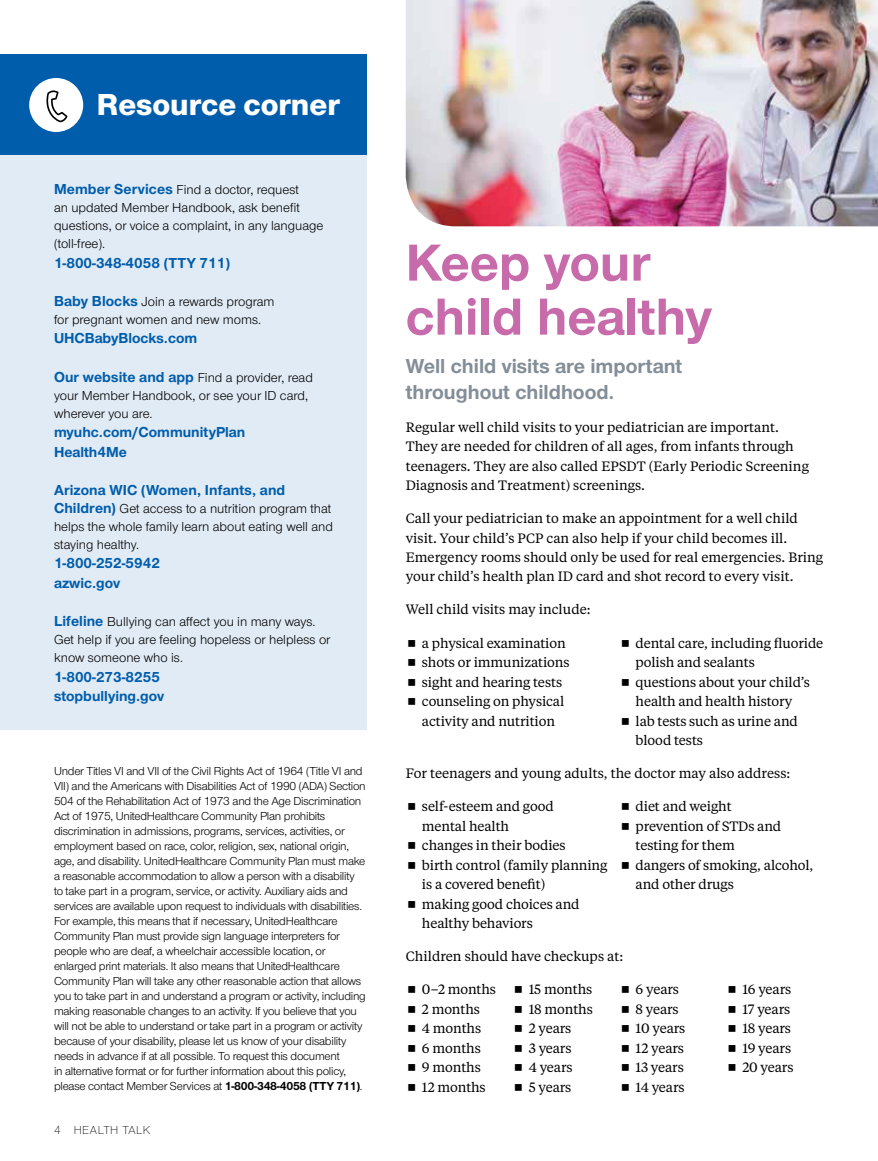
<style>
.page{position:relative;width:878px;height:1161px;background:#fff}
.page>*{position:absolute;margin:0;border:0;box-sizing:border-box;transform-origin:0 0}
.t1{font:700 54px/54px "UHC Sans";color:#c76bab}
.t2{font:800 31.5px "UHC Sans";color:#fff}
.t3{font:700 21px/25.2px "UHC Sans";color:#838e98}
.t4{font:700 15px/19.5px "UHC Sans";color:#005dac}
.t5{font:13.5px/19.5px "UHC Serif Text";letter-spacing:-.005em;color:#000}
.t6{font:13.5px/18px "UHC Sans";color:#000}
.t7{font:12px/15px "UHC Sans";letter-spacing:-.02em;color:#000}
.t8{font:300 12px "UHC Sans";letter-spacing:.04em;color:#000}
.s1{font-weight:700;font-size:15px;color:#005dac}
.s2{font-weight:700}
</style>
<div class="page">
<div style="left:0;top:54px;width:367px;height:676px;background:#e1ebf5"></div>
<div style="left:0;top:54px;width:367px;height:101px;background:#005dac"></div>
<div style="left:29px;top:78px;width:54px;height:54px;background:#fff;border-radius:50%"></div>
<svg style="left:46px;top:90px;width:21px;height:32px"></svg>
<img style="left:406px;top:0;width:472px;height:226px">
<h2 class="t2" style="left:97px;top:83px;width:244px">Resource corner</h2>
<p class="t6" style="left:54px;top:180px;width:271px"><span class="s1">Member Services</span> Find a doctor, request<br>an updated Member Handbook, ask benefit questions, or voice a complaint, in any language (toll-free).</p>
<p class="t4" style="left:54px;top:252px;width:177px">1-800-348-4058 (TTY 711)</p>
<p class="t6" style="left:54px;top:292px;width:222px"><span class="s1">Baby Blocks</span> Join a rewards program for pregnant women and new moms.</p>
<p class="t4" style="left:54px;top:328px;width:145px">UHCBabyBlocks.com</p>
<p class="t6" style="left:54px;top:368px;width:260px"><span class="s1">Our website and app</span> Find a provider, read your Member Handbook, or see your ID card, wherever you are.</p>
<p class="t4" style="left:54px;top:422px;width:193px">myuhc.com/CommunityPlan<br>Health4Me</p>
<p class="t4" style="left:54px;top:480px;width:233px">Arizona WIC (Women, Infants, and</p>
<p class="t6" style="left:54px;top:499px;width:280px"><span class="s1">Children)</span> Get access to a nutrition program that helps the whole family learn about eating well and staying healthy.</p>
<p class="t4" style="left:54px;top:553px;width:107px">1-800-252-5942 azwic.gov</p>
<p class="t6" style="left:54px;top:612px;width:278px"><span class="s1">Lifeline</span> Bullying can affect you in many ways.<br>Get help if you are feeling hopeless or helpless or know someone who is.</p>
<p class="t4" style="left:54px;top:666px;width:112px">1-800-273-8255 stopbullying.gov</p>
<p class="t7" style="left:54px;top:763px;width:313px">Under Titles VI and VII of the Civil Rights Act of 1964 (Title VI and VII) and the Americans with Disabilities Act of 1990 (ADA) Section 504 of the Rehabilitation Act of 1973 and the Age Discrimination Act of 1975, UnitedHealthcare Community Plan prohibits discrimination in admissions, programs, services, activities, or employment based on race, color, religion, sex, national origin, age, and disability. UnitedHealthcare Community Plan must make a reasonable accommodation to allow a person with a disability to take part in a program, service, or activity. Auxiliary aids and services are available upon request to individuals with disabilities.<br>For example, this means that if necessary, UnitedHealthcare Community Plan must provide sign language interpreters for people who are deaf, a wheelchair accessible location, or enlarged print materials. It also means that UnitedHealthcare Community Plan will take any other reasonable action that allows you to take part in and understand a program or activity, including making reasonable changes to an activity. If you believe that you will not be able to understand or take part in a program or activity because of your disability, please let us know of your disability needs in advance if at all possible. To request this document<br>in alternative format or for further information about this policy, please contact Member Services at <span class="s2">1-800-348-4058 (TTY 711)</span>.</p>
<p class="t8" style="left:54px;top:1122px;width:98px">4 HEALTH TALK</p>
<h1 class="t1" style="left:406px;top:234px;width:307px">Keep your child healthy</h1>
<h3 class="t3" style="left:406px;top:353px;width:278px">Well child visits are important throughout childhood.</h3>
<p class="t5" style="left:406px;top:416px;width:405px">Regular well child visits to your pediatrician are important.<br>They are needed for children of all ages, from infants through teenagers. They are also called EPSDT (Early Periodic Screening Diagnosis and Treatment) screenings.</p>
<p class="t5" style="left:406px;top:508px;width:419px">Call your pediatrician to make an appointment for a well child visit. Your child’s PCP can also help if your child becomes ill.<br>Emergency rooms should only be used for real emergencies. Bring your child’s health plan ID card and shot record to every visit.</p>
<p class="t5" style="left:406px;top:599px;width:186px">Well child visits may include:</p>
<p class="t5" style="left:422px;top:632px;width:149px">a physical examination shots or immunizations sight and hearing tests counseling on physical activity and nutrition</p>
<p class="t5" style="left:635px;top:632px;width:189px">dental care, including fluoride polish and sealants<br>questions about your child’s health and health history<br>lab tests such as urine and blood tests</p>
<p class="t5" style="left:406px;top:763px;width:386px">For teenagers and young adults, the doctor may also address:</p>
<p class="t5" style="left:422px;top:796px;width:187px">self-esteem and good<br>mental health<br>changes in their bodies<br>birth control (family planning is a covered benefit)<br>making good choices and healthy behaviors</p>
<p class="t5" style="left:635px;top:796px;width:179px">diet and weight<br>prevention of STDs and testing for them<br>dangers of smoking, alcohol, and other drugs</p>
<p class="t5" style="left:406px;top:946px;width:219px">Children should have checkups at:</p>
<p class="t5" style="left:422px;top:979px;width:76px">0–2 months<br>2 months<br>4 months<br>6 months<br>9 months<br>12 months</p>
<p class="t5" style="left:528px;top:979px;width:65px">15 months<br>18 months<br>2 years<br>3 years<br>4 years<br>5 years</p>
<p class="t5" style="left:635px;top:979px;width:51px">6 years<br>8 years<br>10 years<br>12 years<br>13 years<br>14 years</p>
<p class="t5" style="left:742px;top:979px;width:53px">16 years<br>17 years<br>18 years<br>19 years<br>20 years</p>
</div>
